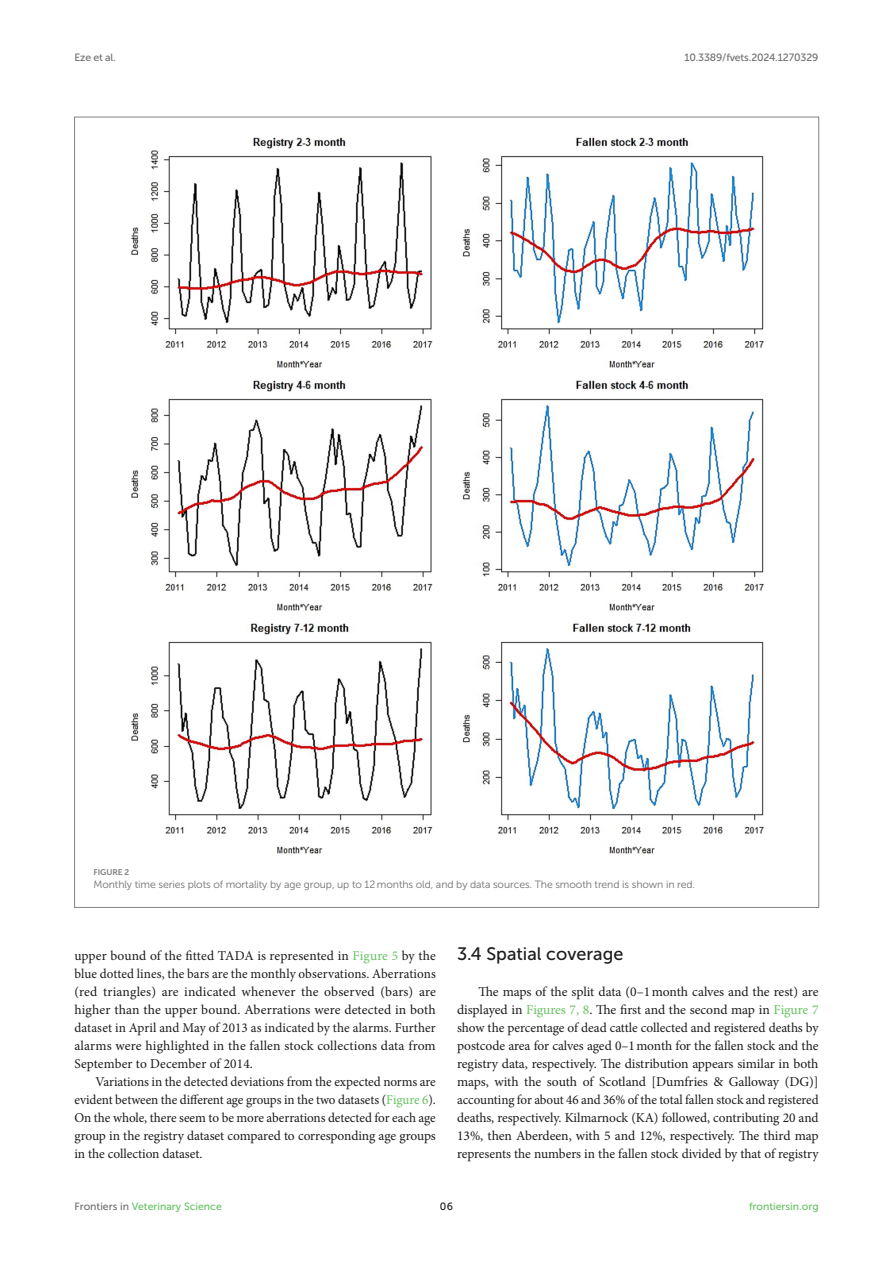
<style>
.page{position:relative;width:893px;height:1263px;background:#fff}
.page>*{position:absolute;margin:0;border:0;box-sizing:border-box;transform-origin:0 0}
.HEAD_2{font:18px "Museo Sans 500";color:#1b1c1b}
.TEXT_FLUSH{font:13.5px/18px "Minion Pro";color:#1b1c1b;text-align:justify}
.TEXT{font:13.5px/18px "Minion Pro";letter-spacing:-.005em;color:#1b1c1b;text-align:justify}
.FIG_LEG{font:10.5px "Museo Sans 300";letter-spacing:-.01em;color:#706f70}
.t1{font:10.5px "Museo Sans 500";color:#65c161}
.t2{font:10.5px "Museo Sans 500";letter-spacing:-.015em;color:#706f70}
.t3{font:10.5px "Museo Sans 500";color:#1b1c1b}
.FIG_HD{font:8.25px "Museo Sans 700";letter-spacing:-.01em;color:#7e7f7f}
.s1{color:#65c161}
.s2{color:#706f70}
</style>
<div class="page">
<img style="left:131px;top:137px;width:633px;height:717px">
<p class="t2" style="left:74px;top:51px;width:43px">Eze et al.</p>
<p class="t2" style="left:684px;top:51px;width:136px">10.3389/fvets.2024.1270329</p>
<p class="FIG_HD" style="left:94px;top:867px;width:37px">FIGURE 2</p>
<p class="FIG_LEG" style="left:94px;top:879px;width:603px">Monthly time series plots of mortality by age group, up to 12 months old, and by data sources. The smooth trend is shown in red.</p>
<p class="TEXT_FLUSH" style="left:74px;top:947px;width:363px">upper bound of the fitted TADA is represented in <span class="s1">Figure 5</span> by the blue dotted lines, the bars are the monthly observations. Aberrations (red triangles) are indicated whenever the observed (bars) are higher than the upper bound. Aberrations were detected in both dataset in April and May of 2013 as indicated by the alarms. Further alarms were highlighted in the fallen stock collections data from September to December of 2014.</p>
<p class="TEXT" style="left:74px;top:1073px;width:363px;text-indent:21px">Variations in the detected deviations from the expected norms are evident between the different age groups in the two datasets (<span class="s1">Figure 6</span>).<br>On the whole, there seem to be more aberrations detected for each age group in the registry dataset compared to corresponding age groups in the collection dataset.</p>
<p class="HEAD_2" style="left:457px;top:944px;width:168px">3.4 Spatial coverage</p>
<p class="TEXT_FLUSH" style="left:457px;top:983px;width:363px;text-indent:21px">The maps of the split data (0–1month calves and the rest) are displayed in <span class="s1">Figures 7, 8</span>. The first and the second map in <span class="s1">Figure 7 </span>show the percentage of dead cattle collected and registered deaths by postcode area for calves aged 0–1month for the fallen stock and the registry data, respectively. The distribution appears similar in both maps, with the south of Scotland [Dumfries &amp; Galloway (DG)] accounting for about 46 and 36% of the total fallen stock and registered deaths, respectively. Kilmarnock (KA) followed, contributing 20 and 13%, then Aberdeen, with 5 and 12%, respectively. The third map represents the numbers in the fallen stock divided by that of registry</p>
<p class="t1" style="left:74px;top:1200px;width:149px"><span class="s2">Frontiers in</span> Veterinary Science</p>
<p class="t3" style="left:440px;top:1200px;width:15px">06</p>
<p class="t1" style="left:749px;top:1200px;width:71px">frontiersin.org</p>
</div>
